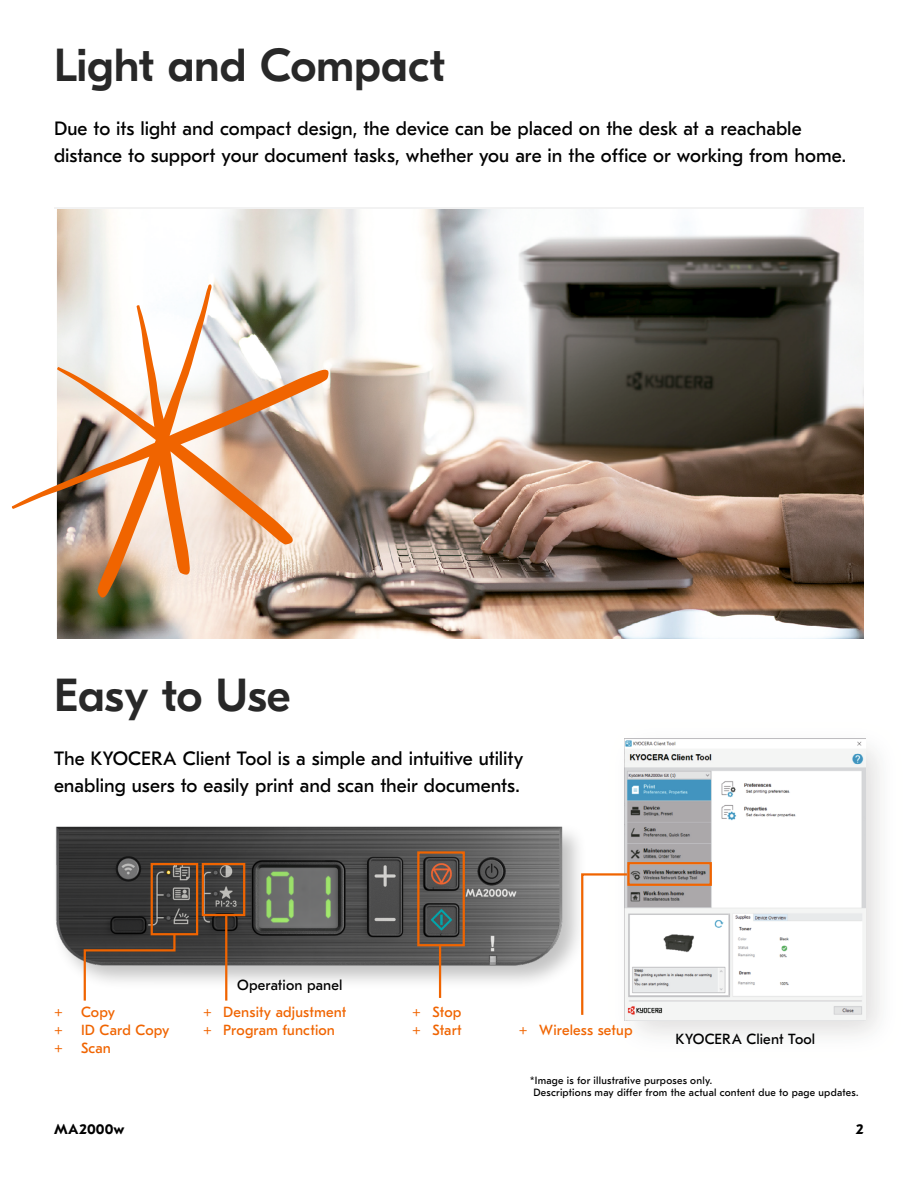
<style>
.page{position:relative;width:918px;height:1188px;background:#fff}
.page>*{position:absolute;margin:0;border:0;box-sizing:border-box;transform-origin:0 0}
.t1{font:500 46.2px "GT Eesti Pro Display";letter-spacing:-.005em;color:#282828}
.t2{font:19.35px/27px "GT Eesti Pro Text";color:#000}
.t3{font:14.7px/18px "GT Eesti Pro Text";letter-spacing:.01em;color:#f06400}
.t4{font:14.7px "GT Eesti Pro Text";letter-spacing:.01em;color:#000}
.t5{font:700 14.25px "GT Eesti Pro Text";letter-spacing:.01em;color:#000}
.t6{font:10.5px/12px "GT Eesti Pro Text";letter-spacing:.02em;color:#000}
.s1{font-weight:700}
</style>
<div class="page">
<img style="left:56px;top:210px;width:808px;height:429px">
<div style="left:52px;top:823px;width:535px;height:168px;background:#000;opacity:.24"></div>
<img style="left:54px;top:823px;width:510px;height:154px">
<img style="left:624px;top:738px;width:256px;height:298px">
<img style="left:625px;top:738px;width:240px;height:283px">
<div style="left:151px;top:863px;width:47px;height:72px;border:2px solid #f06400"></div>
<div style="left:417px;top:851px;width:48px;height:95px;border:2px solid #f06400"></div>
<div style="left:627px;top:862px;width:85px;height:24px;border:2px solid #f06400"></div>
<div style="left:202px;top:863px;width:43px;height:53px;border:2px solid #f06400"></div>
<svg style="left:83px;top:932px;width:94px;height:69px"></svg>
<hr style="left:225px;top:915px;width:2px;height:86px;background:#f06400">
<hr style="left:439px;top:946px;width:2px;height:52px;background:#f06400">
<svg style="left:580px;top:872px;width:49px;height:145px"></svg>
<img style="left:12px;top:284px;width:317px;height:314px">
<h1 class="t1" style="left:54px;top:40px;width:393px">Light and Compact</h1>
<p class="t2" style="left:54px;top:115px;width:793px">Due to its light and compact design, the device can be placed on the desk at a reachable distance to support your document tasks, whether you are in the office or working from home.</p>
<h1 class="t1" style="left:54px;top:670px;width:238px">Easy to Use</h1>
<p class="t2" style="left:54px;top:745px;width:471px">The KYOCERA Client Tool is a simple and intuitive utility enabling users to easily print and scan their documents.</p>
<p class="t4" style="left:237px;top:977px;width:107px">Operation panel</p>
<p class="t3" style="left:54px;top:1003px;width:117px"><span class="s1">+</span> Copy<br><span class="s1">+</span> ID Card Copy <span class="s1">+</span> Scan</p>
<p class="t3" style="left:203px;top:1003px;width:145px"><span class="s1">+</span> Density adjustment <span class="s1">+</span> Program function</p>
<p class="t3" style="left:412px;top:1003px;width:51px"><span class="s1">+</span> Stop <span class="s1">+</span> Start</p>
<p class="t3" style="left:519px;top:1021px;width:115px"><span class="s1">+</span> Wireless setup</p>
<p class="t4" style="left:676px;top:1031px;width:141px">KYOCERA Client Tool</p>
<p class="t6" style="left:533px;top:1074px;width:327px;text-indent:-3px">*Image is for illustrative purposes only.<br>Descriptions may differ from the actual content due to page updates.</p>
<p class="t5" style="left:54px;top:1121px;width:72px">MA2000w</p>
<p class="t5" style="left:856px;top:1121px;width:10px">2</p>
</div>
